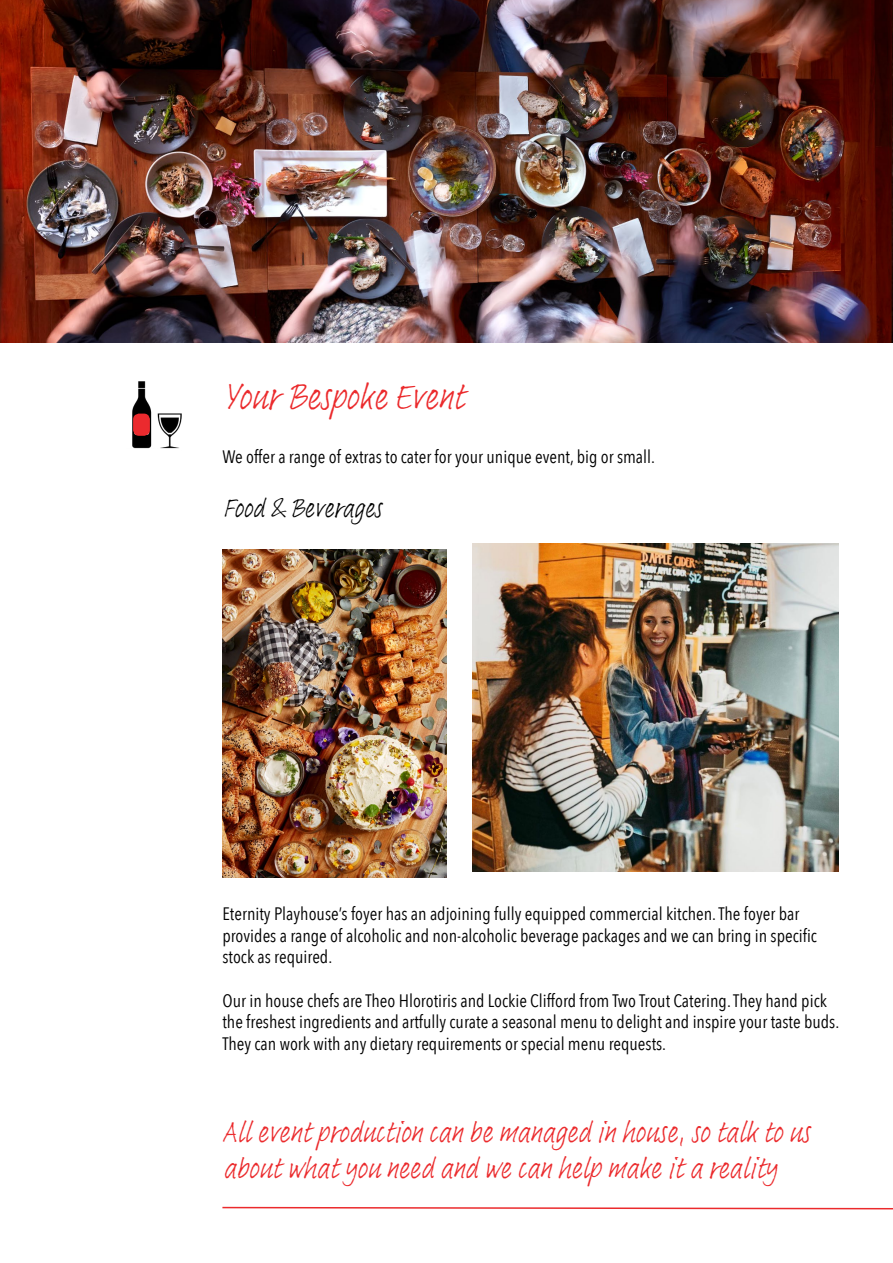
<style>
.page{position:relative;width:893px;height:1263px;background:#fff}
.page>*{position:absolute;margin:0;border:0;box-sizing:border-box;transform-origin:0 0}
.t1{font:37.5px "Adobe Handwriting Frank";color:#eb2a2c}
.t2{font:30px/36px "Adobe Handwriting Frank";color:#eb2a2c}
.t3{font:27px "Adobe Handwriting Frank";color:#000}
.t4{font:18px/21.6px "Avenir Next Condensed";color:#000}
</style>
<div class="page">
<svg style="left:222px;top:1206px;width:671px;height:4px"></svg>
<img style="left:0;top:0;width:893px;height:342px">
<img style="left:222px;top:549px;width:224px;height:328px">
<img style="left:472px;top:543px;width:367px;height:328px">
<img style="left:132px;top:381px;width:50px;height:68px">
<div style="left:133px;top:414px;width:17px;height:22px;background:#eb2a2e;border-radius:6px"></div>
<h1 class="t1" style="left:222px;top:371px;width:243px">Your Bespoke Event</h1>
<p class="t4" style="left:222px;top:445px;width:434px">We offer a range of extras to cater for your unique event, big or small.</p>
<h3 class="t3" style="left:222px;top:489px;width:160px">Food &amp; Beverages</h3>
<p class="t4" style="left:222px;top:902px;width:596px">Eternity Playhouse’s foyer has an adjoining fully equipped commercial kitchen. The foyer bar provides a range of alcoholic and non-alcoholic beverage packages and we can bring in specific stock as required.</p>
<p class="t4" style="left:222px;top:988px;width:618px">Our in house chefs are Theo Hlorotiris and Lockie Clifford from Two Trout Catering. They hand pick the freshest ingredients and artfully curate a seasonal menu to delight and inspire your taste buds.<br>They can work with any dietary requirements or special menu requests.</p>
<h2 class="t2" style="left:222px;top:1114px;width:588px">All event production can be managed in house, so talk to us about what you need and we can help make it a reality</h2>
</div>
